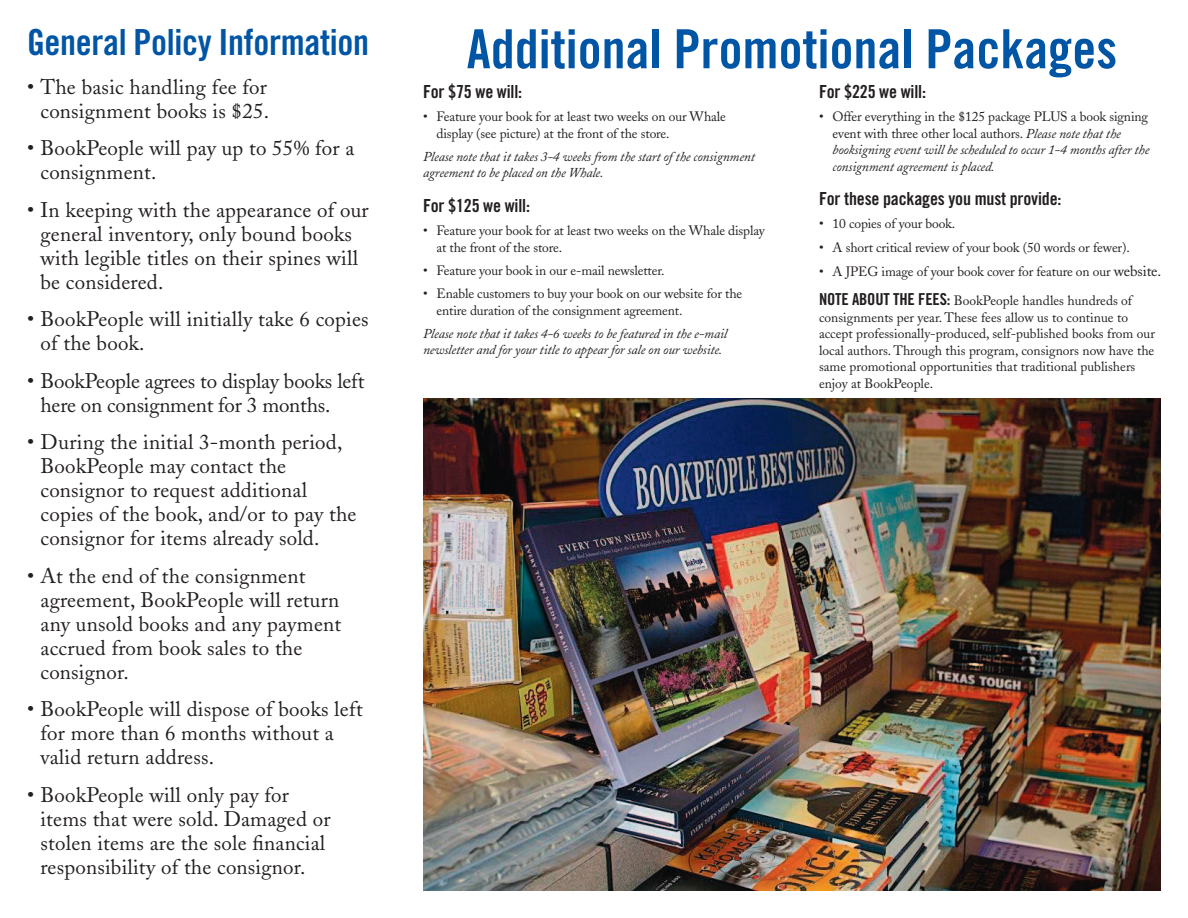
<style>
.page{position:relative;width:1188px;height:918px;background:#fff}
.page>*{position:absolute;margin:0;border:0;box-sizing:border-box;transform-origin:0 0}
.t1{font:54px "Trade Gothic Bold Cond Twenty";color:#0155a5}
.t2{font:36px "Trade Gothic Bold Cond Twenty";letter-spacing:-.01em;color:#0155a5}
.t3{font:21px/24px "Adobe Caslon";letter-spacing:.01em;color:#231f20}
.t4{font:21px/24px "Adobe Caslon";letter-spacing:-.01em;color:#231f20}
.t5{font:18px "Trade Gothic Bold Cond Twenty";letter-spacing:-.01em;color:#231f20}
.t6{font:13.5px/16.5px "Adobe Caslon";letter-spacing:-.01em;color:#231f20}
.t7{font:italic 13.5px/16.5px "Adobe Caslon";letter-spacing:-.01em;color:#231f20}
.s1{font-style:normal}
.s2{font-size:15px}
.s3{font-family:"Trade Gothic Bold Cond Twenty";font-size:16.5px}
</style>
<div class="page">
<img style="left:423px;top:399px;width:738px;height:492px">
<h2 class="t2" style="left:27px;top:20px;width:344px">General Policy Information</h2>
<p class="t3" style="left:27px;top:75px;width:244px;text-align:right">• The basic handling fee for consignment books is $25.</p>
<p class="t3" style="left:41px;top:136px;width:315px;text-indent:-14px">• BookPeople will pay up to 55% for a consignment.</p>
<p class="t3" style="left:41px;top:198px;width:330px;text-indent:-14px">• In keeping with the appearance of our general inventory, only bound books with legible titles on their spines will be considered.</p>
<p class="t3" style="left:41px;top:307px;width:330px;text-indent:-14px">• BookPeople will initially take 6 copies of the book.</p>
<p class="t4" style="left:41px;top:369px;width:326px;text-indent:-14px">• BookPeople agrees to display books left here on consignment for 3 months.</p>
<p class="t3" style="left:41px;top:430px;width:318px;text-indent:-14px">• During the initial 3-month period, BookPeople may contact the consignor to request additional copies of the book, and/or to pay the consignor for items already sold.</p>
<p class="t3" style="left:41px;top:564px;width:302px;text-indent:-14px">• At the end of the consignment agreement, BookPeople will return any unsold books and any payment accrued from book sales to the consignor.</p>
<p class="t3" style="left:41px;top:697px;width:324px;text-indent:-14px">• BookPeople will dispose of books left for more than 6 months without a valid return address.</p>
<p class="t3" style="left:41px;top:783px;width:292px;text-indent:-14px">• BookPeople will only pay for items that were sold. Damaged or stolen items are the sole financial responsibility of the consignor.</p>
<h1 class="t1" style="left:467px;top:16px;width:652px">Additional Promotional Packages</h1>
<p class="t5" style="left:423px;top:81px;width:101px">For $75 we will:</p>
<p class="t6" style="left:436px;top:108px;width:291px;text-indent:-14px">• Feature your book for at least two weeks on our Whale display (see picture) at the front of the store.</p>
<p class="t7" style="left:423px;top:149px;width:334px">Please note that it takes 3-4 weeks from the start of the consignment agreement to be placed on the Whale.</p>
<p class="t5" style="left:423px;top:195px;width:109px">For $125 we will:</p>
<p class="t6" style="left:436px;top:222px;width:330px;text-indent:-14px">• Feature your book for at least two weeks on the Whale display at the front of the store.</p>
<p class="t6" style="left:423px;top:262px;width:243px">• Feature your book in our e-mail newsletter.</p>
<p class="t6" style="left:436px;top:285px;width:307px;text-indent:-14px">• Enable customers to buy your book on our website for the entire duration of the consignment agreement.</p>
<p class="t7" style="left:423px;top:326px;width:306px">Please note that it takes 4-6 weeks to be featured in the e-mail newsletter and for your title to appear for sale on our website.</p>
<p class="t5" style="left:819px;top:81px;width:109px">For $225 we will:</p>
<p class="t7" style="left:832px;top:109px;width:318px;text-indent:-14px"><span class="s1">• Offer everything in the $125 package PLUS a book signing event with three other local authors.</span> Please note that the booksigning event will be scheduled to occur 1-4 months after the consignment agreement is placed.</p>
<p class="t5" style="left:819px;top:188px;width:244px">For these packages you must provide:</p>
<p class="t6" style="left:819px;top:216px;width:138px">• 10 copies of your book.</p>
<p class="t6" style="left:819px;top:239px;width:312px">• A short critical review of your book (50 words or fewer).</p>
<p class="t6" style="left:819px;top:264px;width:344px">• A JPEG image of your book cover for feature on our <span class="s2">website.</span></p>
<p class="t6" style="left:819px;top:293px;width:338px"><span class="s3">Note about the fees:</span> BookPeople handles hundreds of consignments per year. These fees allow us to continue to accept professionally-produced, self-published books from our local authors. Through this program, consignors now have the same promotional opportunities that traditional publishers enjoy at BookPeople.</p>
</div>
